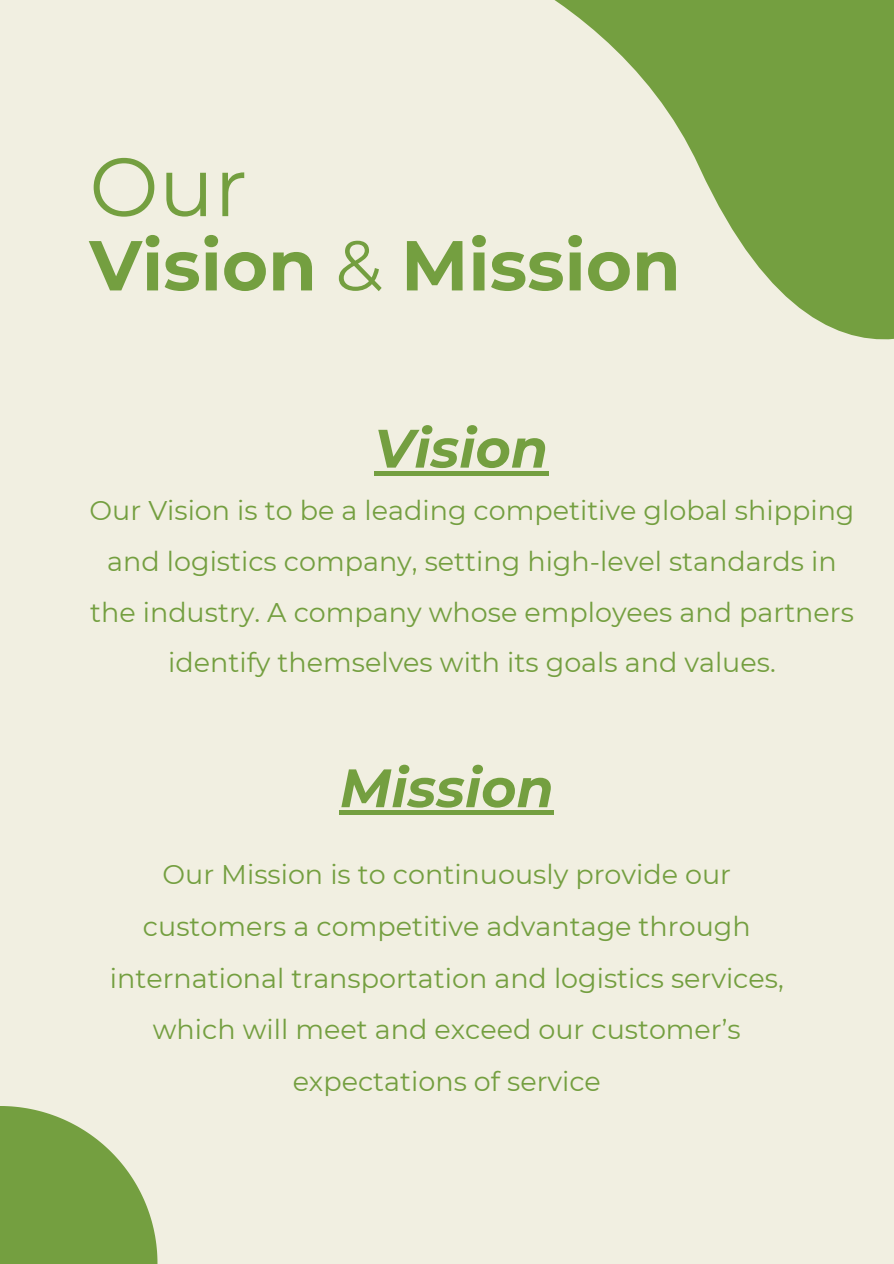
<style>
.page{position:relative;width:894px;height:1264px;background:#fff}
.page>*{position:absolute;margin:0;border:0;box-sizing:border-box;transform-origin:0 0}
.t1{font:82.5px "Montserrat";color:#749f40}
.t2{font:700 70.5px "Montserrat";color:#749f40}
.t3{font:italic 700 54px "Montserrat";color:#749f40}
.t4{font:27px/51.8px "Montserrat";color:#749f40;text-align:center}
.s1{font-weight:400}
</style>
<div class="page">
<div style="left:0;top:0;width:893px;height:1263px;background:#f1efe1"></div>
<svg style="left:554px;top:0;width:339px;height:340px;fill:#749f40"></svg>
<div style="left:340px;top:810px;width:213px;height:5px;background:#749f40"></div>
<hr style="left:374px;top:471px;width:174px;height:4px;background:#749f40">
<svg style="left:0;top:1106px;width:158px;height:157px"></svg>
<h1 class="t1" style="left:89px;top:136px;width:159px">Our</h1>
<p class="t2" style="left:89px;top:222px;width:592px">Vision <span class="s1">&amp;</span> Mission</p>
<h3 class="t3" style="left:374px;top:415px;width:175px">Vision</h3>
<p class="t4" style="left:90px;top:485px;width:766px;line-height:50.7px">Our Vision is to be a leading competitive global shipping and logistics company, setting high-level standards in the industry. A company whose employees and partners identify themselves with its goals and values.</p>
<p class="t3" style="left:340px;top:755px;width:215px">Mission</p>
<p class="t4" style="left:110px;top:848px;width:675px">Our Mission is to continuously provide our customers a competitive advantage through international transportation and logistics services, which will meet and exceed our customer’s expectations of service</p>
</div>
